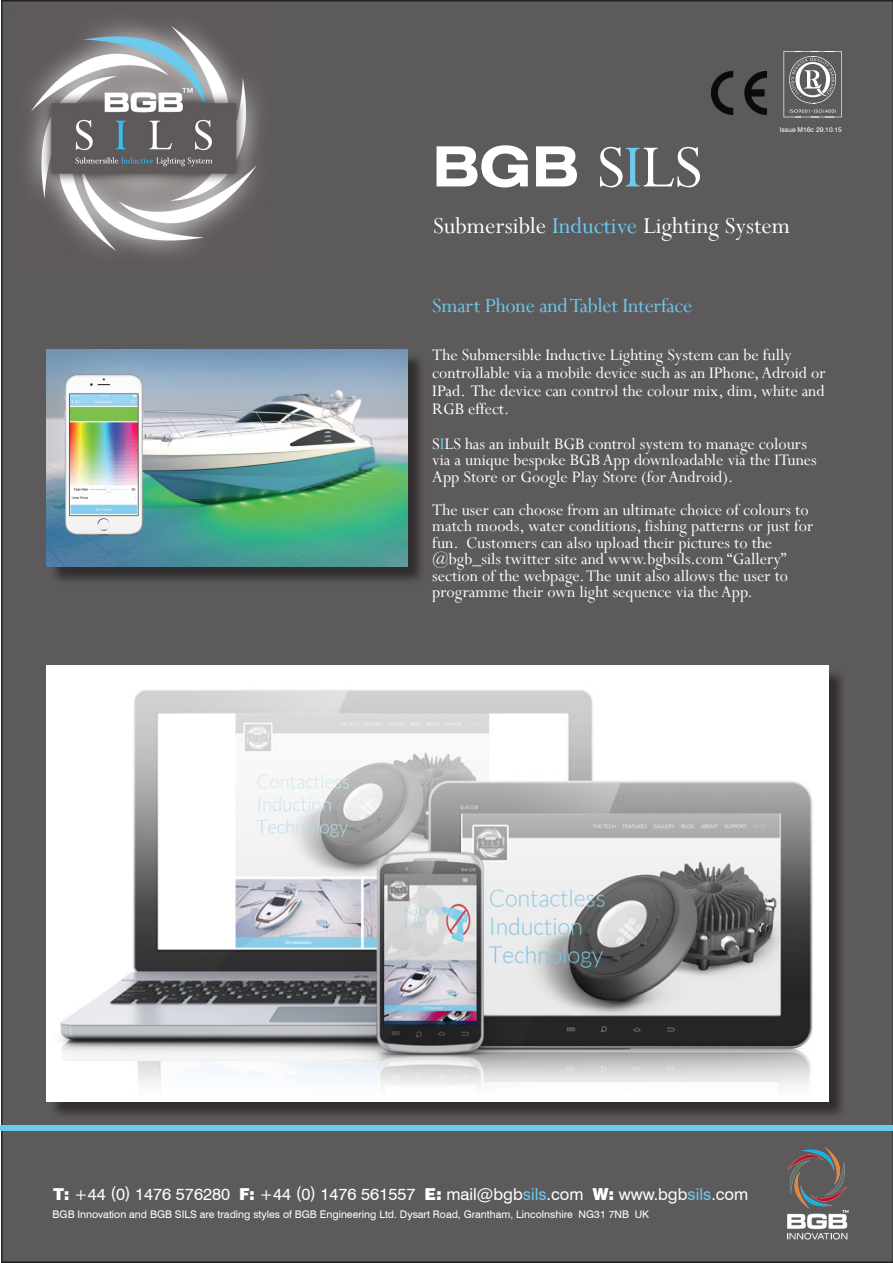
<style>
.page{position:relative;width:893px;height:1263px;background:#fff}
.page>*{position:absolute;margin:0;border:0;box-sizing:border-box;transform-origin:0 0}
.t1{font:700 expanded 55.5px "Swiss 721 BT";color:#fff}
.t2{font:25.5px "Perpetua";color:#fff}
.t3{font:22.5px "Perpetua";letter-spacing:-.01em;color:#6bcaed}
.t4{font:18px/16.5px "Perpetua";color:#fff}
.t5{font:16.5px "Swiss 721 BT";color:#fff}
.t6{font:10.5px "Swiss 721 BT";color:#fff}
.t7{font:6.75px "Swiss 721 BT";color:#fff}
.s1{font-family:"Perpetua";font-weight:400;font-stretch:normal;font-size:67.5px}
.s2{font-family:"Perpetua";font-weight:400;font-stretch:normal;font-size:67.5px;color:#6bcaed}
.s3{color:#6bcaed}
.s4{font-weight:900}
</style>
<div class="page">
<div style="left:1px;top:0;width:892px;height:1263px;background:#5d5a5b"></div>
<svg style="left:783px;top:51px;width:59px;height:66px;background:#7e7c7d"></svg>
<img style="left:711px;top:71px;width:55px;height:44px">
<img style="left:16px;top:13px;width:255px;height:251px">
<div style="left:49px;top:668px;width:798px;height:452px;background:#231f20;opacity:.75"></div>
<img style="left:47px;top:666px;width:781px;height:435px">
<img style="left:784px;top:1148px;width:66px;height:94px">
<div style="left:0;top:1125px;width:893px;height:6px;background:#6bcaed"></div>
<div style="left:49px;top:352px;width:377px;height:233px;background:#231f20;opacity:.75"></div>
<img style="left:47px;top:350px;width:360px;height:216px">
<p class="t1" style="left:432px;top:133px;width:271px">BGB <span class="s1">S</span><span class="s2">I</span><span class="s1">LS</span></p>
<p class="t7" style="left:780px;top:126px;width:64px">Issue M16c 29.10.15</p>
<p class="t2" style="left:433px;top:209px;width:358px">Submersible <span class="s3">Inductive</span> Lighting System</p>
<p class="t3" style="left:432px;top:291px;width:261px">Smart Phone and Tablet Interface</p>
<p class="t4" style="left:432px;top:345px;width:395px;line-height:18px">The Submersible Inductive Lighting System can be fully controllable via a mobile device such as an IPhone, Adroid or IPad. The device can control the colour mix, dim, white and RGB effect.</p>
<p class="t4" style="left:432px;top:435px;width:386px">S<span class="s3">I</span>LS has an inbuilt BGB control system to manage colours via a unique bespoke BGB App downloadable via the ITunes<br>App Store or Google Play Store (for Android).</p>
<p class="t4" style="left:432px;top:501px;width:382px">The user can choose from an ultimate choice of colours to match moods, water conditions, fishing patterns or just for fun. Customers can also upload their pictures to the</p>
<p class="t4" style="left:432px;top:550px;width:357px;text-align:justify">@bgb_sils twitter site and www.bgbsils.com “Gallery” section of the webpage. The unit also allows the user to programme their own light sequence via the App.</p>
<p class="t5" style="left:53px;top:1184px;width:697px"><span class="s4">T:</span> +44 (0) 1476 576280 <span class="s4">F:</span> +44 (0) 1476 561557 <span class="s4">E:</span> mail@bgb<span class="s3">sils</span>.com <span class="s4">W:</span> www.bgb<span class="s3">sils</span>.com</p>
<p class="t6" style="left:53px;top:1208px;width:598px">BGB Innovation and BGB SILS are trading styles of BGB Engineering Ltd. Dysart Road, Grantham, Lincolnshire NG31 7NB UK</p>
</div>
